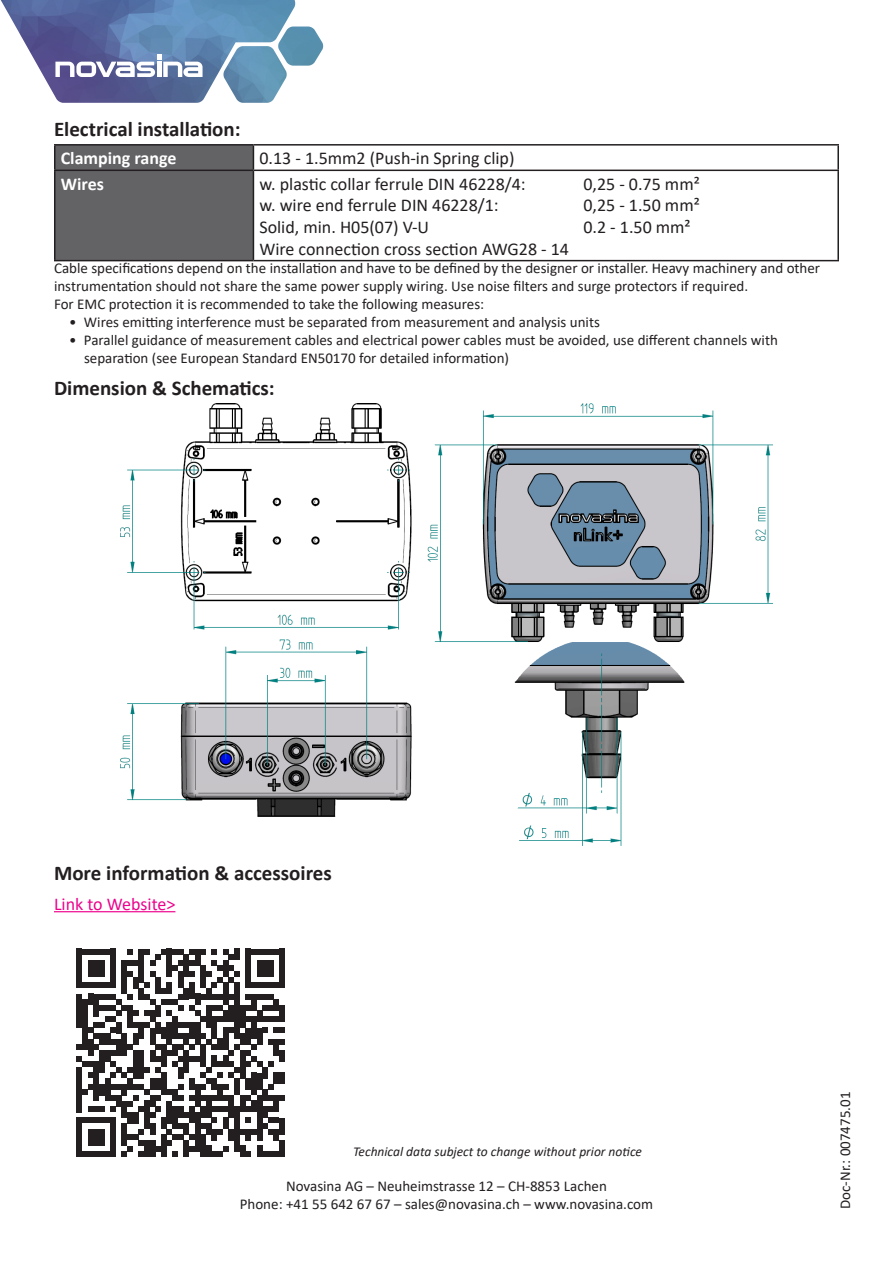
<style>
.page{position:relative;width:893px;height:1263px;background:#fff}
.page>*{position:absolute;margin:0;border:0;box-sizing:border-box;transform-origin:0 0}
.Titel_2{font:700 21px "Calibri";color:#231f20}
.t1{font:18px "Calibri";color:#231f20}
.TitelZeile{font:700 18px "Calibri";color:#fff}
.t2{font:18px "Calibri";color:#ed028c}
.t3{font:15px/18px "Calibri";color:#231f20;text-align:center}
.t4{font:italic 13.5px "Calibri";color:#231f20}
</style>
<div class="page">
<img style="left:0;top:0;width:296px;height:103px">
<img style="left:223px;top:46px;width:64px;height:57px">
<img style="left:278px;top:27px;width:45px;height:39px">
<svg style="left:55px;top:54px;width:148px;height:23px"></svg>
<hr style="left:54px;top:144px;width:199px;height:2px;background:#231f20">
<hr style="left:54px;top:146px;width:2px;height:24px;background:#231f20">
<hr style="left:253px;top:144px;width:586px;height:2px;background:#231f20">
<div style="left:55px;top:145px;width:199px;height:115px;background:#636366"></div>
<hr style="left:837px;top:146px;width:2px;height:24px;background:#231f20">
<hr style="left:54px;top:170px;width:199px;height:1px;background:#231f20">
<hr style="left:54px;top:171px;width:2px;height:89px;background:#231f20">
<hr style="left:253px;top:170px;width:586px;height:1px;background:#231f20">
<hr style="left:253px;top:171px;width:1px;height:89px;background:#231f20">
<hr style="left:837px;top:171px;width:2px;height:89px;background:#231f20">
<hr style="left:54px;top:260px;width:199px;height:1px;background:#231f20">
<hr style="left:253px;top:260px;width:586px;height:1px;background:#231f20">
<img style="left:121px;top:404px;width:651px;height:442px">
<hr style="left:54px;top:911px;width:121px;height:1px;background:#ed028c">
<svg style="left:77px;top:949px;width:208px;height:208px"></svg>
<div style="left:279px;top:1118px;width:6px;height:16px;background:#231f20"></div>
<div style="left:279px;top:1140px;width:6px;height:17px;background:#231f20"></div>
<p class="Titel_2" style="left:54px;top:114px;width:188px">Electrical installation:</p>
<p class="TitelZeile" style="left:61px;top:146px;width:117px">Clamping range</p>
<p class="t1" style="left:259px;top:146px;width:257px">0.13 - 1.5mm2 (Push-in Spring clip)</p>
<p class="TitelZeile" style="left:61px;top:171px;width:45px">Wires</p>
<p class="t1" style="left:259px;top:171px;width:268px">w. plastic collar ferrule DIN 46228/4:</p>
<p class="t1" style="left:583px;top:171px;width:118px">0,25 - 0.75 mm²</p>
<p class="t1" style="left:259px;top:193px;width:241px">w. wire end ferrule DIN 46228/1:</p>
<p class="t1" style="left:583px;top:193px;width:118px">0,25 - 1.50 mm²</p>
<p class="t1" style="left:259px;top:215px;width:171px">Solid, min. H05(07) V-U</p>
<p class="t1" style="left:583px;top:215px;width:109px">0.2 - 1.50 mm²</p>
<p class="t1" style="left:259px;top:236px;width:311px">Wire connection cross section AWG28 - 14</p>
<p class="t3" style="left:54px;top:258px;width:768px;text-align:left">Cable specifications depend on the installation and have to be defined by the designer or installer. Heavy machinery and other instrumentation should not share the same power supply wiring. Use noise filters and surge protectors if required.</p>
<p class="t3" style="left:54px;top:294px;width:432px">For EMC protection it is recommended to take the following measures:</p>
<p class="t3" style="left:69px;top:312px;width:532px">• Wires emitting interference must be separated from measurement and analysis units</p>
<p class="t3" style="left:69px;top:330px;width:710px">• Parallel guidance of measurement cables and electrical power cables must be avoided, use different channels with</p>
<p class="t3" style="left:84px;top:348px;width:427px">separation (see European Standard EN50170 for detailed information)</p>
<p class="Titel_2" style="left:54px;top:374px;width:222px">Dimension &amp; Schematics:</p>
<p class="Titel_2" style="left:54px;top:858px;width:279px">More information &amp; accessoires</p>
<p class="t2" style="left:54px;top:891px;width:123px">Link to Website&gt;</p>
<p class="t4" style="left:353px;top:1142px;width:290px">Technical data subject to change without prior notice</p>
<p class="t3" style="left:240px;top:1176px;width:415px">Novasina AG – Neuheimstrasse 12 – CH-8853 Lachen<br>Phone: +41 55 642 67 67 – sales@novasina.ch – www.novasina.com</p>
<p class="t3" style="left:836px;top:1209px;width:119px;rotate:-90deg">Doc-Nr.: 007475.01</p>
</div>
